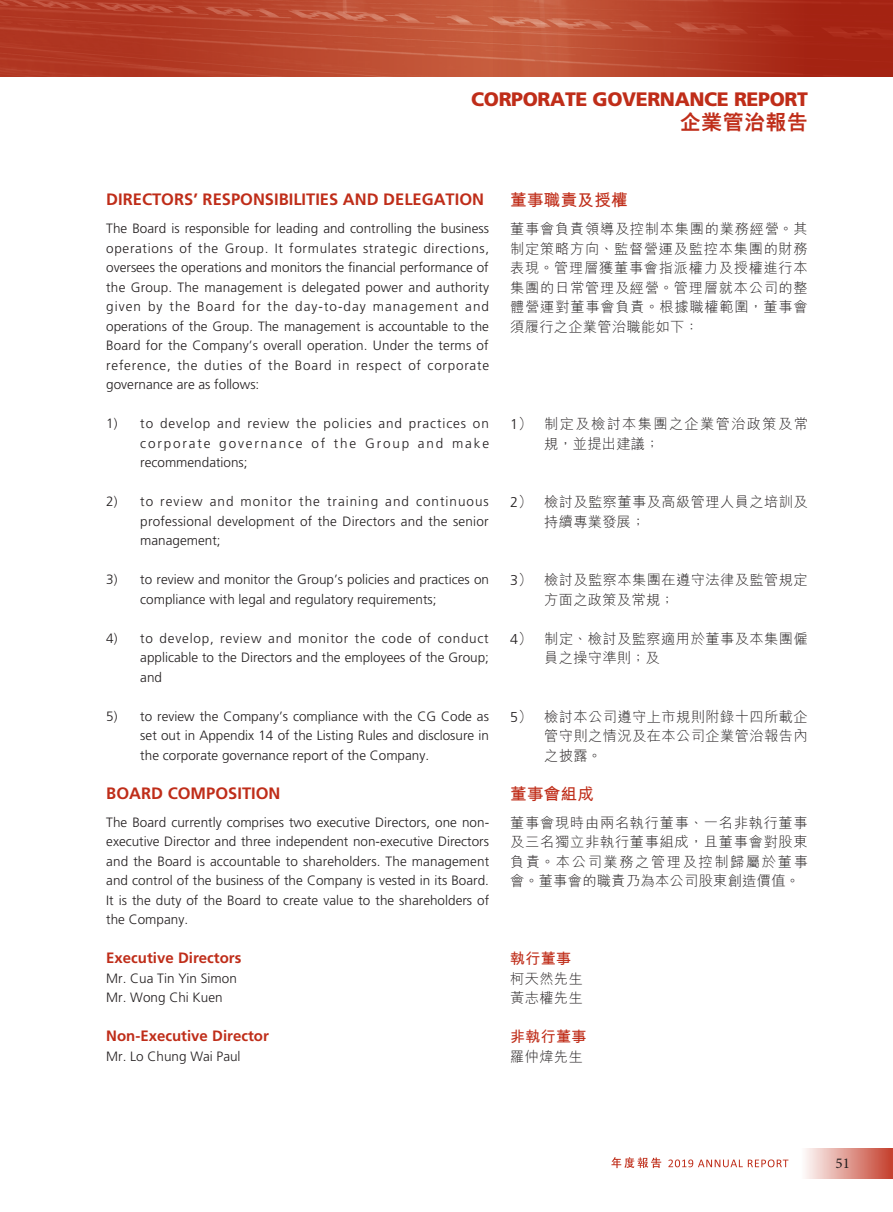
<style>
.page{position:relative;width:893px;height:1212px;background:#fff}
.page>*{position:absolute;margin:0;border:0;box-sizing:border-box;transform-origin:0 0}
.t1{font:800 21px "M Hei HK";letter-spacing:.02em;color:#bf2d19}
.t2{font:900 19.5px "Frutiger LT Std";letter-spacing:-.02em;color:#bf2d19}
.t3{font:700 16.5px "Frutiger LT Std";color:#bf2d19}
.t4{font:700 16.5px "M Hei HK";letter-spacing:.02em;color:#bf2d19}
.t5{font:700 15px "Frutiger LT Std";color:#bf2d19}
.t6{font:700 15px "M Hei HK";letter-spacing:.02em;color:#bf2d19}
.t7{font:15px "Minion Pro";color:#231f20}
.t8{font:300 14.25px/19.5px "M Hei HK";letter-spacing:.03em;color:#231f20}
.t9{font:300 14.25px/19.5px "M Hei HK";letter-spacing:.095em;color:#231f20}
.t10{font:300 13.5px/19.5px "Frutiger LT Std";color:#231f20;text-align:justify}
.s1{font-family:"Frutiger LT Std"}
</style>
<div class="page">
<svg style="left:557px;top:0;width:336px;height:77px;background:#b13924"></svg>
<svg style="left:0;top:0;width:557px;height:77px;background:#bb4a31"></svg>
<div style="left:795px;top:1148px;width:98px;height:30px;background:linear-gradient(to right,#fff,#c5412e)"></div>
<svg style="left:611px;top:1157px;width:50px;height:11px"></svg>
<svg style="left:668px;top:1159px;width:120px;height:8px"></svg>
<h2 class="t2" style="left:471px;top:88px;width:338px">CORPORATE GOVERNANCE REPORT</h2>
<h1 class="t1" style="left:680px;top:112px;width:130px">企業管治報告</h1>
<p class="t3" style="left:106px;top:190px;width:379px">DIRECTORS’ RESPONSIBILITIES AND DELEGATION</p>
<p class="t10" style="left:106px;top:219px;width:384px">The Board is responsible for leading and controlling the business operations of the Group. It formulates strategic directions, oversees the operations and monitors the financial performance of the Group. The management is delegated power and authority given by the Board for the day-to-day management and operations of the Group. The management is accountable to the Board for the Company’s overall operation. Under the terms of reference, the duties of the Board in respect of corporate governance are as follows:</p>
<p class="t10" style="left:140px;top:414px;width:350px;text-indent:-34px">1) to develop and review the policies and practices on corporate governance of the Group and make recommendations;</p>
<p class="t10" style="left:140px;top:492px;width:350px;text-indent:-34px">2) to review and monitor the training and continuous professional development of the Directors and the senior management;</p>
<p class="t10" style="left:140px;top:570px;width:350px;text-indent:-34px">3) to review and monitor the Group’s policies and practices on compliance with legal and regulatory requirements;</p>
<p class="t10" style="left:140px;top:628px;width:350px;text-indent:-34px">4) to develop, review and monitor the code of conduct applicable to the Directors and the employees of the Group; and</p>
<p class="t10" style="left:140px;top:706px;width:350px;text-indent:-34px">5) to review the Company’s compliance with the CG Code as set out in Appendix 14 of the Listing Rules and disclosure in the corporate governance report of the Company.</p>
<p class="t3" style="left:106px;top:783px;width:176px">BOARD COMPOSITION</p>
<p class="t10" style="left:106px;top:812px;width:384px">The Board currently comprises two executive Directors, one non&shy;executive Director and three independent non-executive Directors and the Board is accountable to shareholders. The management and control of the business of the Company is vested in its Board.<br>It is the duty of the Board to create value to the shareholders of the Company.</p>
<p class="t5" style="left:106px;top:949px;width:137px">Executive Directors</p>
<p class="t10" style="left:106px;top:968px;width:132px">Mr. Cua Tin Yin Simon<br>Mr. Wong Chi Kuen</p>
<p class="t5" style="left:106px;top:1027px;width:164px">Non-Executive Director</p>
<p class="t10" style="left:106px;top:1046px;width:136px">Mr. Lo Chung Wai Paul</p>
<p class="t4" style="left:510px;top:188px;width:119px">董事職責及授權</p>
<p class="t8" style="left:510px;top:219px;width:299px;text-align:justify">董事會負責領導及控制本集團的業務經營。其制定策略方向、監督營運及監控本集團的財務表現。管理層獲董事會指派權力及授權進行本集團的日常管理及經營。管理層就本公司的整體營運對董事會負責。根據職權範圍，董事會須履行之企業管治職能如下：</p>
<p class="t9" style="left:544px;top:414px;width:265px;text-indent:-34px"><span class="s1">1</span>） 制定及檢討本集團之企業管治政策及常規，並提出建議；</p>
<p class="t8" style="left:544px;top:492px;width:265px;text-indent:-34px"><span class="s1">2</span>） 檢討及監察董事及高級管理人員之培訓及持續專業發展；</p>
<p class="t8" style="left:544px;top:570px;width:265px;text-indent:-34px"><span class="s1">3</span>） 檢討及監察本集團在遵守法律及監管規定方面之政策及常規；</p>
<p class="t8" style="left:544px;top:628px;width:265px;text-indent:-34px"><span class="s1">4</span>） 制定、檢討及監察適用於董事及本集團僱員之操守準則；及</p>
<p class="t8" style="left:544px;top:706px;width:265px;text-align:justify;text-indent:-34px"><span class="s1">5</span>） 檢討本公司遵守上市規則附錄十四所載企管守則之情況及在本公司企業管治報告內之披露。</p>
<p class="t4" style="left:510px;top:782px;width:85px">董事會組成</p>
<p class="t8" style="left:510px;top:812px;width:299px;text-align:justify">董事會現時由兩名執行董事、一名非執行董事及三名獨立非執行董事組成，且董事會對股東負責。本公司業務之管理及控制歸屬於董事會。董事會的職責乃為本公司股東創造價值。</p>
<p class="t6" style="left:510px;top:948px;width:62px">執行董事</p>
<p class="t8" style="left:510px;top:968px;width:74px">柯天然先生黃志權先生</p>
<p class="t6" style="left:510px;top:1026px;width:78px">非執行董事</p>
<p class="t8" style="left:510px;top:1046px;width:74px">羅仲煒先生</p>
<p class="t7" style="left:836px;top:1154px;width:16px">51</p>
</div>
